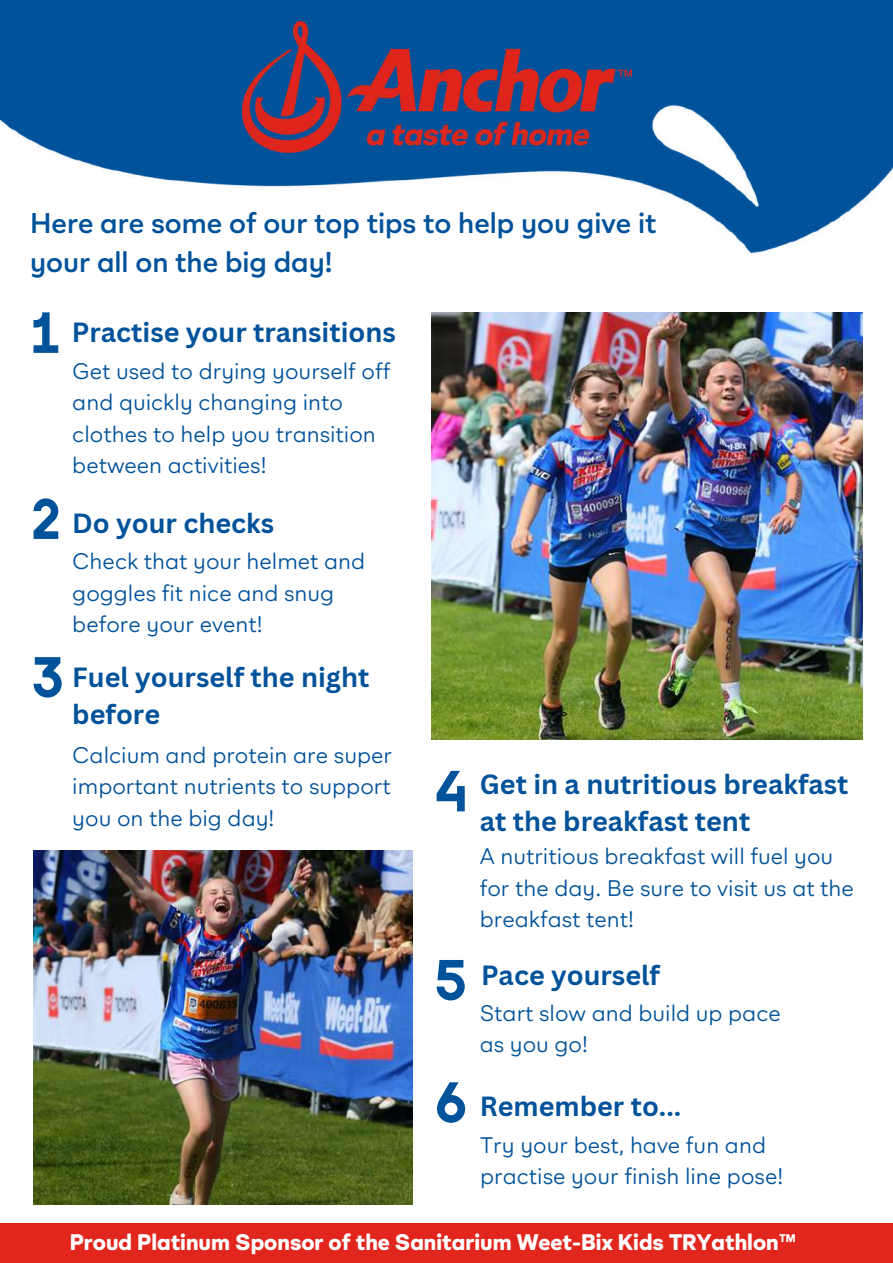
<style>
.page{position:relative;width:893px;height:1263px;background:#00529a}
.page>*{position:absolute;margin:0;border:0;box-sizing:border-box;transform-origin:0 0}
.t1{font:600 28.5px/39.5px "Anchor Home WEB";color:#00529a}
.t2{font:700 27px/37.2px "Canva Sans";color:#00529a}
.t3{font:22.5px/31.5px "Anchor Home WEB";color:#00529a}
.t4{font:800 22.5px "Anchor Home WEB";color:#fff}
</style>
<div class="page">
<img style="left:0;top:100px;width:893px;height:155px">
<div style="left:0;top:255px;width:893px;height:1008px;background:#fff"></div>
<img style="left:432px;top:312px;width:431px;height:428px">
<img style="left:34px;top:851px;width:379px;height:353px">
<svg style="left:437px;top:1082px;width:28px;height:41px"></svg>
<svg style="left:437px;top:960px;width:28px;height:40px"></svg>
<svg style="left:437px;top:771px;width:28px;height:40px"></svg>
<svg style="left:34px;top:657px;width:28px;height:41px"></svg>
<svg style="left:34px;top:498px;width:24px;height:41px"></svg>
<svg style="left:34px;top:312px;width:24px;height:41px"></svg>
<div style="left:0;top:1224px;width:893px;height:39px;background:#e1271d"></div>
<img style="left:243px;top:22px;width:388px;height:130px">
<p class="t1" style="left:30px;top:204px;width:628px">Here are some of our top tips to help you give it your all on the big day!</p>
<p class="t2" style="left:72px;top:314px;width:326px">Practise your transitions</p>
<p class="t3" style="left:72px;top:356px;width:320px">Get used to drying yourself off and quickly changing into clothes to help you transition between activities!</p>
<p class="t2" style="left:72px;top:505px;width:203px">Do your checks</p>
<p class="t3" style="left:72px;top:546px;width:294px">Check that your helmet and goggles fit nice and snug before your event!</p>
<p class="t2" style="left:72px;top:659px;width:299px">Fuel yourself the night before</p>
<p class="t3" style="left:72px;top:739px;width:321px;text-align:justify">Calcium and protein are super important nutrients to support you on the big day!</p>
<p class="t2" style="left:480px;top:766px;width:370px">Get in a nutritious breakfast at the breakfast tent</p>
<p class="t3" style="left:480px;top:841px;width:376px">A nutritious breakfast will fuel you for the day. Be sure to visit us at the breakfast tent!</p>
<p class="t2" style="left:481px;top:957px;width:180px">Pace yourself</p>
<p class="t3" style="left:480px;top:997px;width:302px">Start slow and build up pace as you go!</p>
<p class="t2" style="left:480px;top:1088px;width:203px">Remember to...</p>
<p class="t3" style="left:480px;top:1130px;width:304px">Try your best, have fun and practise your finish line pose!</p>
<p class="t4" style="left:70px;top:1230px;width:728px">Proud Platinum Sponsor of the Sanitarium Weet-Bix Kids TRYathlon™</p>
</div>
